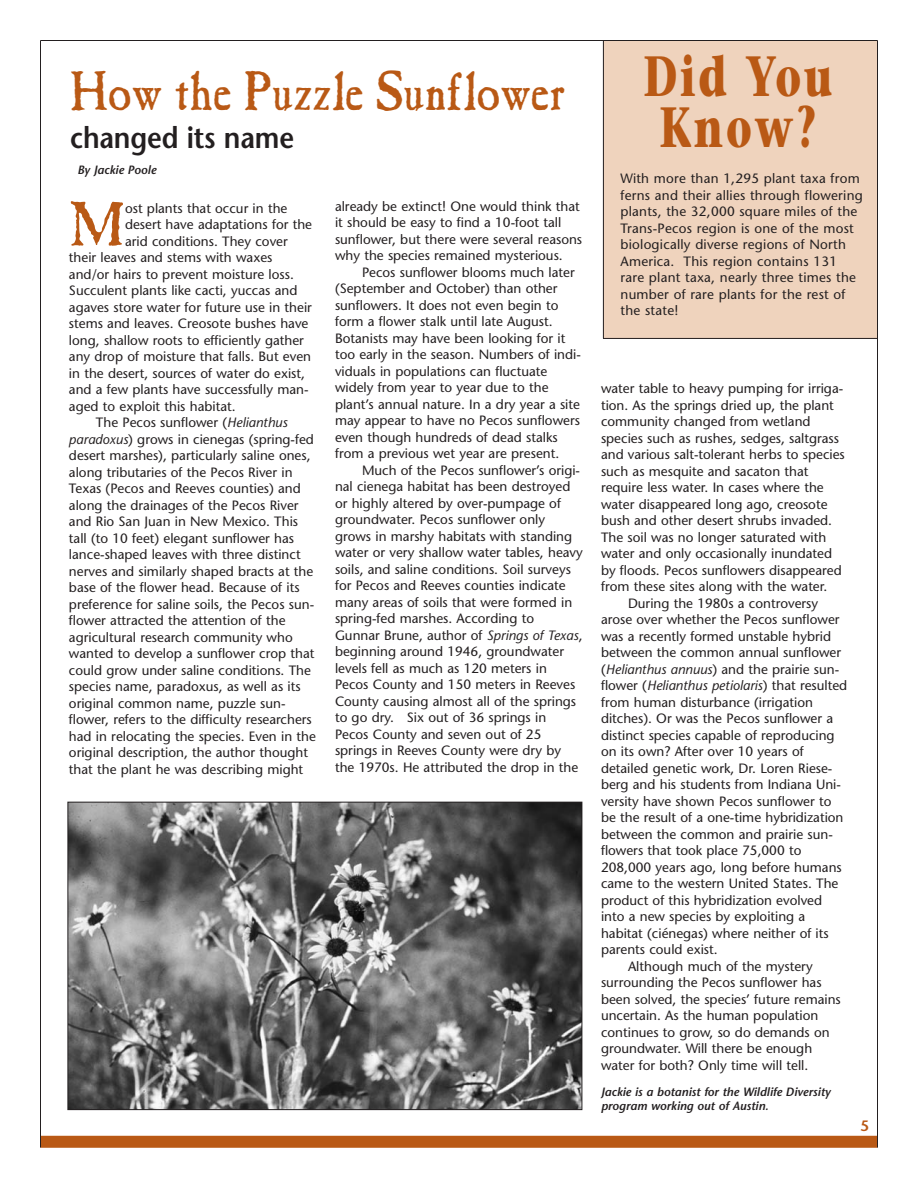
<style>
.page{position:relative;width:918px;height:1188px;background:#fff}
.page>*{position:absolute;margin:0;border:0;box-sizing:border-box;transform-origin:0 0}
.t1{font:63.3px "Caslon Antique";color:#b95915}
.t2{font:700 56.55px/51px "Stone Serif";letter-spacing:.065em;color:#b95915;scale:.71 1}
.t3{font:55.5px "Caslon Antique";letter-spacing:-.005em;color:#b95915;scale:.9 1}
.t4{font:600 30px "Stone Sans";letter-spacing:-.005em;color:#231f20;scale:.9 1}
.t5{font:600 15px "Stone Sans";color:#b95915}
.t6{font:13.5px/16.5px "Stone Sans";color:#231f20}
.t7{font:italic 600 12px/13.5px "Stone Sans";color:#231f20}
.s1{font-style:italic}
</style>
<div class="page">
<img style="left:70px;top:804px;width:510px;height:304px">
<div style="left:68px;top:802px;width:514px;height:308px;border:1px solid #231f20"></div>
<div style="left:603px;top:40px;width:275px;height:299px;background:#efd3bd"></div>
<div style="left:40px;top:1136px;width:838px;height:12px;background:#b95915"></div>
<hr style="left:40px;top:40px;width:1px;height:1108px;background:#231f20">
<hr style="left:40px;top:40px;width:837px;height:1px;background:#231f20">
<hr style="left:877px;top:40px;width:1px;height:1108px;background:#231f20">
<hr style="left:603px;top:40px;width:1px;height:298px;background:#231f20">
<hr style="left:603px;top:338px;width:274px;height:1px;background:#231f20">
<h3 class="t3" style="left:70px;top:72px;width:552px">How the Puzzle Sunflower</h3>
<h3 class="t4" style="left:70px;top:126px;width:250px">changed its name</h3>
<p class="t7" style="left:78px;top:164px;width:80px">By Jackie Poole</p>
<h1 class="t1" style="left:69px;top:202px;width:58px">M</h1>
<p class="t6" style="left:125px;top:201px;width:164px">ost plants that occur in the</p>
<p class="t6" style="left:125px;top:218px;width:189px">desert have adaptations for the</p>
<p class="t6" style="left:125px;top:234px;width:164px">arid conditions. They cover</p>
<p class="t6" style="left:69px;top:251px;width:205px">their leaves and stems with waxes</p>
<p class="t6" style="left:69px;top:267px;width:226px">and/or hairs to prevent moisture loss.</p>
<p class="t6" style="left:69px;top:284px;width:230px">Succulent plants like cacti, yuccas and</p>
<p class="t6" style="left:69px;top:300px;width:244px">agaves store water for future use in their</p>
<p class="t6" style="left:69px;top:317px;width:241px">stems and leaves. Creosote bushes have</p>
<p class="t6" style="left:69px;top:333px;width:236px">long, shallow roots to efficiently gather</p>
<p class="t6" style="left:69px;top:350px;width:244px">any drop of moisture that falls. But even</p>
<p class="t6" style="left:69px;top:366px;width:238px">in the desert, sources of water do exist,</p>
<p class="t6" style="left:69px;top:383px;width:241px">and a few plants have successfully man-</p>
<p class="t6" style="left:69px;top:399px;width:168px">aged to exploit this habitat.</p>
<p class="t6" style="left:96px;top:416px;width:193px">The Pecos sunflower (<span class="s1">Helianthus</span></p>
<p class="t6" style="left:69px;top:432px;width:247px"><span class="s1">paradoxus</span>) grows in cienegas (spring-fed</p>
<p class="t6" style="left:69px;top:449px;width:243px">desert marshes), particularly saline ones,</p>
<p class="t6" style="left:69px;top:465px;width:225px">along tributaries of the Pecos River in</p>
<p class="t6" style="left:69px;top:482px;width:233px">Texas (Pecos and Reeves counties) and</p>
<p class="t6" style="left:69px;top:498px;width:231px">along the drainages of the Pecos River</p>
<p class="t6" style="left:69px;top:515px;width:231px">and Rio San Juan in New Mexico. This</p>
<p class="t6" style="left:69px;top:531px;width:227px">tall (to 10 feet) elegant sunflower has</p>
<p class="t6" style="left:69px;top:548px;width:233px">lance-shaped leaves with three distinct</p>
<p class="t6" style="left:69px;top:564px;width:246px">nerves and similarly shaped bracts at the</p>
<p class="t6" style="left:69px;top:581px;width:232px">base of the flower head. Because of its</p>
<p class="t6" style="left:69px;top:597px;width:247px">preference for saline soils, the Pecos sun-</p>
<p class="t6" style="left:69px;top:614px;width:218px">flower attracted the attention of the</p>
<p class="t6" style="left:69px;top:630px;width:225px">agricultural research community who</p>
<p class="t6" style="left:69px;top:647px;width:247px">wanted to develop a sunflower crop that</p>
<p class="t6" style="left:69px;top:663px;width:244px">could grow under saline conditions. The</p>
<p class="t6" style="left:69px;top:680px;width:233px">species name, paradoxus, as well as its</p>
<p class="t6" style="left:69px;top:696px;width:218px">original common name, puzzle sun-</p>
<p class="t6" style="left:69px;top:713px;width:244px">flower, refers to the difficulty researchers</p>
<p class="t6" style="left:69px;top:729px;width:248px">had in relocating the species. Even in the</p>
<p class="t6" style="left:69px;top:746px;width:241px">original description, the author thought</p>
<p class="t6" style="left:69px;top:762px;width:236px">that the plant he was describing might</p>
<p class="t6" style="left:335px;top:199px;width:249px">already be extinct! One would think that it should be easy to find a 10-foot tall sunflower, but there were several reasons why the species remained mysterious.</p>
<p class="t6" style="left:335px;top:265px;width:247px;text-indent:27px">Pecos sunflower blooms much later (September and October) than other sunflowers. It does not even begin to form a flower stalk until late August.<br>Botanists may have been looking for it too early in the season. Numbers of indi&shy;viduals in populations can fluctuate widely from year to year due to the plant’s annual nature. In a dry year a site may appear to have no Pecos sunflowers even though hundreds of dead stalks from a previous wet year are present.</p>
<p class="t6" style="left:335px;top:463px;width:249px;text-indent:27px">Much of the Pecos sunflower’s origi&shy;nal cienega habitat has been destroyed or highly altered by over-pumpage of groundwater. Pecos sunflower only grows in marshy habitats with standing water or very shallow water tables, heavy soils, and saline conditions. Soil surveys for Pecos and Reeves counties indicate many areas of soils that were formed in spring-fed marshes. According to<br>Gunnar Brune, author of <span class="s1">Springs of Texas</span>, beginning around 1946, groundwater levels fell as much as 120 meters in Pecos County and 150 meters in Reeves County causing almost all of the springs to go dry. Six out of 36 springs in Pecos County and seven out of 25 springs in Reeves County were dry by the 1970s. He attributed the drop in the</p>
<h2 class="t2" style="left:644px;top:57px;width:268px">Did You<br>Know?</h2>
<p class="t6" style="left:621px;top:172px;width:244px">With more than 1,295 plant taxa from ferns and their allies through flowering plants, the 32,000 square miles of the Trans-Pecos region is one of the most biologically diverse regions of North America. This region contains 131 rare plant taxa, nearly three times the number of rare plants for the rest of the state!</p>
<p class="t6" style="left:601px;top:382px;width:244px">water table to heavy pumping for irriga-</p>
<p class="t6" style="left:601px;top:398px;width:234px">tion. As the springs dried up, the plant</p>
<p class="t6" style="left:601px;top:415px;width:211px">community changed from wetland</p>
<p class="t6" style="left:601px;top:431px;width:240px">species such as rushes, sedges, saltgrass</p>
<p class="t6" style="left:601px;top:448px;width:245px">and various salt-tolerant herbs to species</p>
<p class="t6" style="left:601px;top:464px;width:209px">such as mesquite and sacaton that</p>
<p class="t6" style="left:601px;top:481px;width:224px">require less water. In cases where the</p>
<p class="t6" style="left:601px;top:497px;width:228px">water disappeared long ago, creosote</p>
<p class="t6" style="left:601px;top:514px;width:233px">bush and other desert shrubs invaded.</p>
<p class="t6" style="left:601px;top:530px;width:227px">The soil was no longer saturated with</p>
<p class="t6" style="left:601px;top:547px;width:233px">water and only occasionally inundated</p>
<p class="t6" style="left:601px;top:563px;width:242px">by floods. Pecos sunflowers disappeared</p>
<p class="t6" style="left:601px;top:580px;width:228px">from these sites along with the water.</p>
<p class="t6" style="left:628px;top:596px;width:192px">During the 1980s a controversy</p>
<p class="t6" style="left:601px;top:613px;width:240px">arose over whether the Pecos sunflower</p>
<p class="t6" style="left:601px;top:629px;width:232px">was a recently formed unstable hybrid</p>
<p class="t6" style="left:601px;top:646px;width:242px">between the common annual sunflower</p>
<p class="t6" style="left:601px;top:662px;width:240px">(<span class="s1">Helianthus annuus</span>) and the prairie sun-</p>
<p class="t6" style="left:601px;top:679px;width:248px">flower (<span class="s1">Helianthus petiolaris</span>) that resulted</p>
<p class="t6" style="left:601px;top:695px;width:214px">from human disturbance (irrigation</p>
<p class="t6" style="left:601px;top:712px;width:234px">ditches). Or was the Pecos sunflower a</p>
<p class="t6" style="left:601px;top:728px;width:235px">distinct species capable of reproducing</p>
<p class="t6" style="left:601px;top:745px;width:204px">on its own? After over 10 years of</p>
<p class="t6" style="left:601px;top:761px;width:233px">detailed genetic work, Dr. Loren Riese-</p>
<p class="t6" style="left:601px;top:778px;width:242px">berg and his students from Indiana Uni-</p>
<p class="t6" style="left:601px;top:794px;width:232px">versity have shown Pecos sunflower to</p>
<p class="t6" style="left:601px;top:811px;width:244px">be the result of a one-time hybridization</p>
<p class="t6" style="left:601px;top:827px;width:233px">between the common and prairie sun-</p>
<p class="t6" style="left:601px;top:844px;width:202px">flowers that took place 75,000 to</p>
<p class="t6" style="left:601px;top:860px;width:242px">208,000 years ago, long before humans</p>
<p class="t6" style="left:601px;top:877px;width:239px">came to the western United States. The</p>
<p class="t6" style="left:601px;top:893px;width:223px">product of this hybridization evolved</p>
<p class="t6" style="left:601px;top:910px;width:206px">into a new species by exploiting a</p>
<p class="t6" style="left:601px;top:926px;width:229px">habitat (ciénegas) where neither of its</p>
<p class="t6" style="left:601px;top:943px;width:118px">parents could exist.</p>
<p class="t6" style="left:628px;top:959px;width:186px">Although much of the mystery</p>
<p class="t6" style="left:601px;top:976px;width:222px">surrounding the Pecos sunflower has</p>
<p class="t6" style="left:601px;top:992px;width:241px">been solved, the species’ future remains</p>
<p class="t6" style="left:601px;top:1009px;width:219px">uncertain. As the human population</p>
<p class="t6" style="left:601px;top:1025px;width:230px">continues to grow, so do demands on</p>
<p class="t6" style="left:601px;top:1042px;width:213px">groundwater. Will there be enough</p>
<p class="t6" style="left:601px;top:1058px;width:209px">water for both? Only time will tell.</p>
<p class="t7" style="left:601px;top:1087px;width:231px">Jackie is a botanist for the Wildlife Diversity program working out of Austin.</p>
<p class="t5" style="left:861px;top:1120px;width:10px">5</p>
</div>
